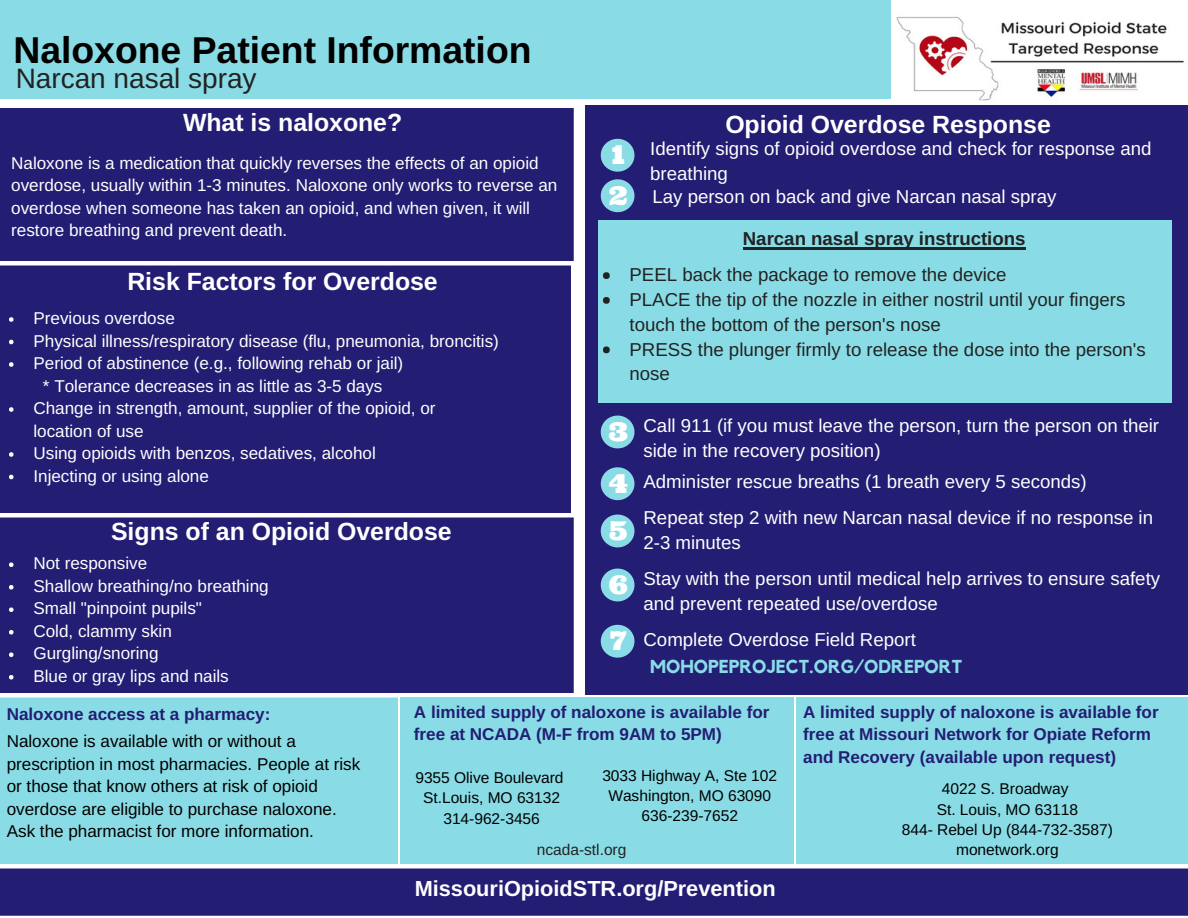
<style>
.page{position:relative;width:1188px;height:918px;background:#fff}
.page>*{position:absolute;margin:0;border:0;box-sizing:border-box;transform-origin:0 0}
.t1{font:700 37.5px "Arimo";color:#000}
.t2{font:27.9px "Arimo";color:#222}
.t3{font:26.1px/40.5px "Ultra";color:#fff}
.t4{font:700 24.9px "Arimo";color:#fff}
.t5{font:700 21.9px "Arimo";color:#fff}
.t6{font:18.6px/36px "Arimo";color:#fff}
.t7{font:18.6px/24.6px "Arimo";color:#222}
.t8{font:700 18.6px "Arimo";color:#222}
.t9{font:700 18.6px "Kollektif";color:#89dce6}
.t10{font:17.1px/22.5px "Arimo";color:#fff}
.t11{font:700 17.1px/22.5px "Arimo";color:#231d73}
.t12{font:17.1px/22.5px "Arimo";color:#000}
.t13{font:15.6px/20.4px "Arimo";color:#000;text-align:center}
.t14{font:15.6px "Arimo";color:#222}
</style>
<div class="page">
<div style="left:0;top:0;width:891px;height:99px;background:#89dce6"></div>
<div style="left:0;top:266px;width:571px;height:247px;background:#231d73"></div>
<div style="left:585px;top:106px;width:603px;height:589px;background:#231d73"></div>
<div style="left:0;top:518px;width:574px;height:175px;background:#231d73"></div>
<div style="left:0;top:108px;width:574px;height:153px;background:#231d73"></div>
<div style="left:0;top:868px;width:1188px;height:48px;background:#231d73"></div>
<div style="left:0;top:698px;width:398px;height:166px;background:#89dce6"></div>
<div style="left:401px;top:698px;width:393px;height:166px;background:#89dce6"></div>
<div style="left:797px;top:698px;width:391px;height:166px;background:#89dce6"></div>
<svg style="left:9px;top:317px;width:4px;height:5px"></svg>
<svg style="left:9px;top:340px;width:4px;height:4px"></svg>
<svg style="left:9px;top:362px;width:4px;height:5px"></svg>
<svg style="left:9px;top:407px;width:4px;height:5px"></svg>
<svg style="left:9px;top:452px;width:4px;height:5px"></svg>
<svg style="left:9px;top:475px;width:4px;height:4px"></svg>
<svg style="left:9px;top:562px;width:4px;height:5px"></svg>
<svg style="left:9px;top:585px;width:4px;height:5px"></svg>
<svg style="left:9px;top:608px;width:4px;height:4px"></svg>
<svg style="left:9px;top:630px;width:4px;height:4px"></svg>
<svg style="left:9px;top:652px;width:4px;height:5px"></svg>
<svg style="left:9px;top:675px;width:4px;height:5px"></svg>
<svg style="left:601px;top:139px;width:33px;height:33px"></svg>
<svg style="left:601px;top:179px;width:33px;height:33px"></svg>
<svg style="left:601px;top:625px;width:33px;height:33px"></svg>
<svg style="left:601px;top:569px;width:33px;height:32px"></svg>
<svg style="left:601px;top:416px;width:33px;height:32px"></svg>
<svg style="left:601px;top:467px;width:33px;height:33px"></svg>
<svg style="left:601px;top:515px;width:33px;height:32px"></svg>
<div style="left:599px;top:220px;width:573px;height:183px;background:#89dce6"></div>
<svg style="left:743px;top:248px;width:283px;height:2px"></svg>
<div style="left:603px;top:272px;width:7px;height:7px;background:#222;border-radius:50%"></div>
<div style="left:603px;top:297px;width:7px;height:7px;background:#222;border-radius:50%"></div>
<div style="left:603px;top:346px;width:7px;height:7px;background:#222;border-radius:50%"></div>
<img style="left:896px;top:16px;width:288px;height:85px">
<h1 class="t1" style="left:13px;top:29px;width:520px">Naloxone Patient Information</h1>
<h2 class="t2" style="left:16px;top:63px;width:242px">Narcan nasal spray</h2>
<h3 class="t4" style="left:183px;top:108px;width:221px">What is naloxone?</h3>
<p class="t10" style="left:11px;top:152px;width:548px">Naloxone is a medication that quickly reverses the effects of an opioid overdose, usually within 1-3 minutes. Naloxone only works to reverse an overdose when someone has taken an opioid, and when given, it will restore breathing and prevent death.</p>
<h3 class="t4" style="left:127px;top:268px;width:312px">Risk Factors for Overdose</h3>
<p class="t10" style="left:34px;top:307px;width:143px">Previous overdose</p>
<p class="t10" style="left:34px;top:329px;width:467px">Physical illness/respiratory disease (flu, pneumonia, broncitis)</p>
<p class="t10" style="left:34px;top:352px;width:371px">Period of abstinence (e.g., following rehab or jail)</p>
<p class="t10" style="left:43px;top:374px;width:341px">* Tolerance decreases in as little as 3-5 days</p>
<p class="t10" style="left:34px;top:397px;width:404px">Change in strength, amount, supplier of the opioid, or</p>
<p class="t10" style="left:34px;top:419px;width:112px">location of use</p>
<p class="t10" style="left:34px;top:442px;width:344px">Using opioids with benzos, sedatives, alcohol</p>
<p class="t10" style="left:34px;top:464px;width:177px">Injecting or using alone</p>
<h3 class="t4" style="left:111px;top:517px;width:342px">Signs of an Opioid Overdose</h3>
<p class="t10" style="left:34px;top:552px;width:237px">Not responsive<br>Shallow breathing/no breathing<br>Small "pinpoint pupils"<br>Cold, clammy skin<br>Gurgling/snoring<br>Blue or gray lips and nails</p>
<h3 class="t3" style="left:609px;top:134px;width:20px">1<br>2</h3>
<h3 class="t4" style="left:725px;top:110px;width:327px">Opioid Overdose Response</h3>
<p class="t6" style="left:650px;top:136px;width:503px;line-height:24.6px">Identify signs of opioid overdose and check for response and breathing</p>
<p class="t6" style="left:652px;top:178px;width:406px">Lay person on back and give Narcan nasal spray</p>
<p class="t8" style="left:743px;top:228px;width:284px">Narcan nasal spray instructions</p>
<p class="t7" style="left:630px;top:262px;width:518px">PEEL back the package to remove the device<br>PLACE the tip of the nozzle in either nostril until your fingers touch the bottom of the person's nose<br>PRESS the plunger firmly to release the dose into the person's nose</p>
<h3 class="t3" style="left:609px;top:406px;width:21px;line-height:51.6px">3<br>4</h3>
<h3 class="t3" style="left:609px;top:510px;width:20px">5</h3>
<h3 class="t3" style="left:609px;top:564px;width:21px">6</h3>
<h3 class="t3" style="left:610px;top:620px;width:18px">7</h3>
<p class="t6" style="left:643px;top:413px;width:517px;line-height:24.6px">Call 911 (if you must leave the person, turn the person on their side in the recovery position)</p>
<p class="t6" style="left:643px;top:464px;width:511px">Administer rescue breaths (1 breath every 5 seconds)<br>Repeat step 2 with new Narcan nasal device if no response in</p>
<p class="t6" style="left:643px;top:525px;width:518px">2-3 minutes<br>Stay with the person until medical help arrives to ensure safety</p>
<p class="t6" style="left:643px;top:585px;width:296px">and prevent repeated use/overdose<br>Complete Overdose Field Report</p>
<p class="t9" style="left:650px;top:658px;width:313px">MOHOPEPROJECT.ORG/ODREPORT</p>
<p class="t11" style="left:7px;top:703px;width:265px">Naloxone access at a pharmacy:</p>
<p class="t11" style="left:414px;top:701px;width:357px">A limited supply of naloxone is available for free at NCADA (M-F from 9AM to 5PM)</p>
<p class="t11" style="left:803px;top:701px;width:357px">A limited supply of naloxone is available for free at Missouri Network for Opiate Reform and Recovery (available upon request)</p>
<p class="t13" style="left:415px;top:767px;width:150px">9355 Olive Boulevard<br>St.Louis, MO 63132<br>314-962-3456</p>
<p class="t13" style="left:602px;top:765px;width:176px">3033 Highway A, Ste 102<br>Washington, MO 63090<br>636-239-7652</p>
<p class="t12" style="left:7px;top:730px;width:355px">Naloxone is available with or without a prescription in most pharmacies. People at risk or those that know others at risk of opioid overdose are eligible to purchase naloxone.<br>Ask the pharmacist for more information.</p>
<p class="t13" style="left:902px;top:779px;width:213px">4022 S. Broadway<br>St. Louis, MO 63118<br>844- Rebel Up (844-732-3587) monetwork.org</p>
<p class="t14" style="left:537px;top:841px;width:91px">ncada-stl.org</p>
<p class="t5" style="left:415px;top:876px;width:362px">MissouriOpioidSTR.org/Prevention</p>
</div>
